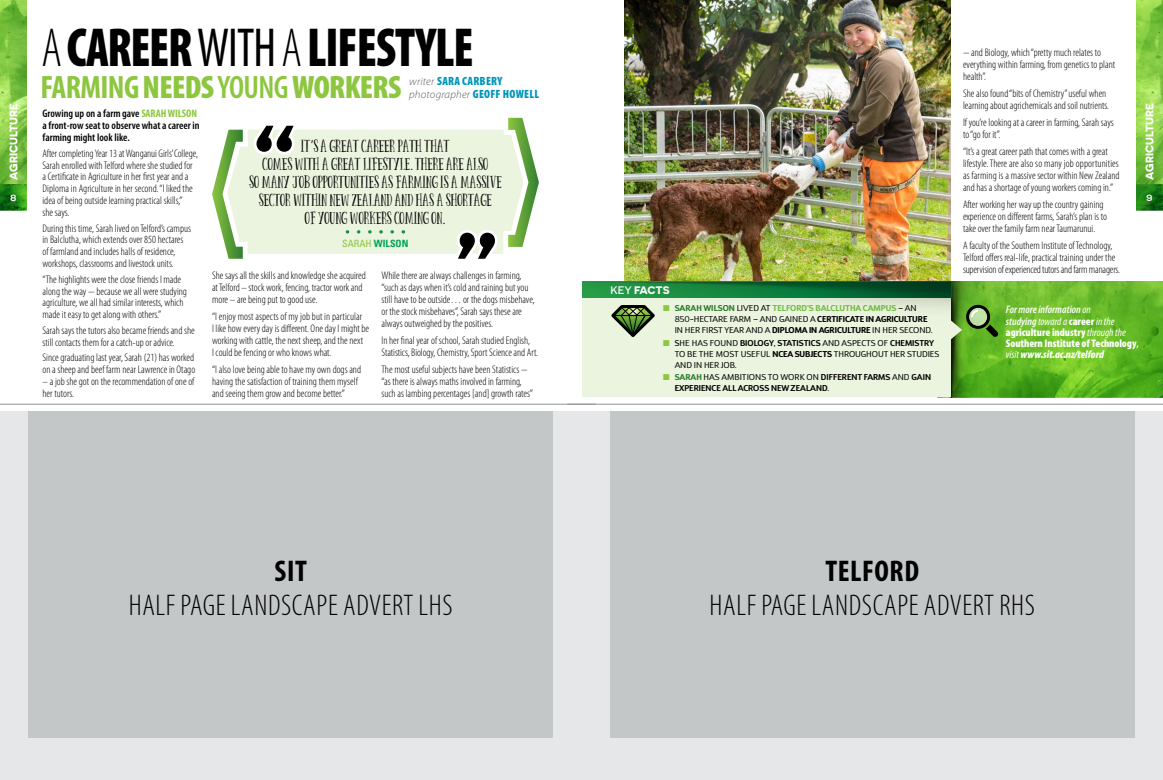
<style>
.page{position:relative;width:1163px;height:780px;background:#fff}
.page>*{position:absolute;margin:0;border:0;box-sizing:border-box;transform-origin:0 0}
.t1{font:900 condensed 55.2px "Myriad Pro";letter-spacing:-.02em;color:#000;scale:.89 1}
.t2{font:900 condensed 32.5px "Myriad Pro";letter-spacing:-.02em;color:#8dc63f}
.t3{font:300 condensed 30px "Myriad Pro";letter-spacing:.02em;color:#000}
.t4{font:700 condensed 30px "Myriad Pro";letter-spacing:.02em;color:#000}
.t5{font:15px/18px "Panda Tired Caps";letter-spacing:.005em;color:#000;text-align:center}
.t6{font:900 condensed 12px "Myriad Pro";letter-spacing:.02em;color:#0096ba}
.t7{font:300 condensed 11px/12px "Myriad Pro";color:#000}
.t8{font:900 condensed 11px/11.3px "Myriad Pro";letter-spacing:-.005em;color:#fff}
.t9{font:600 condensed 11px/12px "Myriad Pro";color:#000}
.t10{font:700 11px "Novecentosanswide";color:#fff}
.t11{font:italic 300 11px "Myriad Pro";letter-spacing:.02em;color:#58595b}
.t12{font:700 condensed 10px "Univers";color:#00a559}
.t13{font:700 9px "Nexa";color:#fff}
.t14{font:8.5px/11px "D Sari";letter-spacing:-.01em;color:#000}
.t15{font:600 8.5px/11px "D Sari";color:#000}
.s1{font-weight:300}
.s2{font-weight:400}
.s3{font-weight:700}
.s4{font-weight:600}
.s5{font-weight:300;font-style:italic;font-stretch:normal;font-size:11px;color:#58595b}
.s6{font-weight:900;font-style:normal;font-stretch:condensed;font-size:12px;color:#0096ba}
.s7{font-weight:700;color:#8dc63f}
.s8{font-family:"Univers";font-weight:300;font-stretch:condensed;font-size:16.4px}
.s9{font-family:"Univers";font-weight:300;font-stretch:condensed}
.s10{font-weight:400;color:#8dc63f}
.s11{font-weight:500}
.s12{color:#8dc63f}
.s13{font-weight:700;color:#2d7d2f}
.s14{font-weight:700;color:#72bf44}
.s15{font-style:inherit}
.s16{font-weight:600;font-style:italic}
.s17{font-weight:400;font-style:italic}
.s18{font-style:italic}
</style>
<div class="page">
<hr style="left:567px;top:403px;width:595px;height:1px;background:#939598">
<div style="left:581px;top:411px;width:581px;height:369px;background:#e6e7e8"></div>
<div style="left:609px;top:411px;width:525px;height:326px;background:#c4c7c8"></div>
<div style="left:0;top:411px;width:581px;height:369px;background:#e6e7e8"></div>
<hr style="left:0;top:403px;width:595px;height:1px;background:#939598">
<div style="left:28px;top:411px;width:525px;height:326px;background:#c4c7c8"></div>
<svg style="left:977px;top:282px;width:185px;height:115px;background:#63b825"></svg>
<img style="left:624px;top:0;width:326px;height:282px">
<div style="left:243px;top:130px;width:265px;height:124px;background:#ebf4de"></div>
<img style="left:0;top:0;width:27px;height:211px">
<img style="left:0;top:185px;width:27px;height:25px">
<svg style="left:212px;top:130px;width:31px;height:129px"></svg>
<svg style="left:508px;top:118px;width:31px;height:129px"></svg>
<img style="left:1136px;top:0;width:26px;height:211px">
<img style="left:1136px;top:185px;width:26px;height:25px">
<img style="left:961px;top:282px;width:16px;height:115px">
<div style="left:582px;top:373px;width:379px;height:24px;background:#ebf4de"></div>
<svg style="left:965px;top:305px;width:33px;height:32px"></svg>
<svg style="left:449px;top:227px;width:51px;height:32px"></svg>
<svg style="left:251px;top:125px;width:51px;height:32px"></svg>
<svg style="left:345px;top:230px;width:4px;height:3px"></svg>
<svg style="left:390px;top:230px;width:4px;height:3px"></svg>
<svg style="left:401px;top:230px;width:4px;height:3px"></svg>
<img style="left:582px;top:282px;width:379px;height:91px">
<p class="t10" style="left:7px;top:180px;width:78px;rotate:-90deg">AGRICULTURE</p>
<p class="t13" style="left:10px;top:193px;width:8px">8</p>
<h1 class="t1" style="left:41px;top:12px;width:487px"><span class="s1">A</span>CAREER<span class="s2">WITH</span><span class="s1">A</span>LIFESTYLE</h1>
<h2 class="t2" style="left:41px;top:67px;width:362px"><span class="s3">FARMING</span> NEEDS <span class="s4">YOUNG</span> WORKERS</h2>
<p class="t6" style="left:409px;top:73px;width:95px"><span class="s5">writer</span> SARA CARBERY</p>
<p class="t11" style="left:409px;top:88px;width:131px">photographer <span class="s6">GEOFF HOWELL</span></p>
<p class="t9" style="left:43px;top:107px;width:158px">Growing up on a farm gave <span class="s7">SARAH WILSON </span>a front-row seat to observe what a career in farming might look like.</p>
<p class="t7" style="left:43px;top:147px;width:157px">After completing Year 13 at Wanganui Girls’College, Sarah enrolled with Telford where she studied for a Certificate in Agriculture in her first year and a Diploma in Agriculture in her second. “I liked the idea of being outside learning practical skills,”<br>she says.</p>
<p class="t7" style="left:43px;top:222px;width:150px">During this time, Sarah lived on Telford’s campus in Balclutha, which extends over 850 hectares of farmland and includes halls of residence, workshops, classrooms and livestock units.</p>
<p class="t7" style="left:43px;top:273px;width:146px">“The highlights were the close friends I made along the way − because we all were studying agriculture, we all had similar interests, which made it easy to get along with others.”</p>
<p class="t7" style="left:43px;top:324px;width:154px">Sarah says the tutors also became friends and she still contacts them for a catch-up or advice.</p>
<p class="t7" style="left:43px;top:351px;width:154px">Since graduating last year, Sarah (21) has worked on a sheep and beef farm near Lawrence in Otago</p>
<p class="t7" style="left:43px;top:375px;width:153px">– a job she got on the recommendation of one of her tutors.</p>
<h3 class="t5" style="left:249px;top:138px;width:254px">IT<span class="s8">’</span>S A GREAT CAREER PATH THAT<br>COMES WITH A GREAT LIFESTYLE<span class="s9">.</span>THERE ARE ALSO<br>SO MANY JOB OPPORTUNITIES AS FARMING is A MASSIVE SECTOR WITHIN NEW ZEALAND AND HAS A SHORTAGE<br>OF YOUNG WORKERS COMING ON<span class="s9">.</span></h3>
<p class="t12" style="left:342px;top:237px;width:68px"><span class="s10">SARAH</span> WILSON</p>
<p class="t7" style="left:212px;top:269px;width:155px">She says all the skills and knowledge she acquired at Telford – stock work, fencing, tractor work and more – are being put to good use.</p>
<p class="t7" style="left:212px;top:310px;width:159px">“I enjoy most aspects of my job but in particular<br>I like how every day is different. One day I might be working with cattle, the next sheep, and the next<br>I could be fencing or who knows what.</p>
<p class="t7" style="left:212px;top:363px;width:150px">“I also love being able to have my own dogs and having the satisfaction of training them myself and seeing them grow and become better.”</p>
<p class="t7" style="left:381px;top:269px;width:155px">While there are always challenges in farming, “such as days when it’s cold and raining but you still have to be outside… or the dogs misbehave, or the stock misbehaves”, Sarah says these are always outweighed by the positives.</p>
<p class="t7" style="left:381px;top:334px;width:158px">In her final year of school, Sarah studied English,<br>Statistics, Biology, Chemistry, Sport Science and Art.</p>
<p class="t7" style="left:381px;top:363px;width:153px">The most useful subjects have been Statistics − “as there is always maths involved in farming, such as lambing percentages [and] growth rates”</p>
<h3 class="t4" style="left:274px;top:552px;width:34px">SIT</h3>
<h3 class="t3" style="left:129px;top:587px;width:325px">HALF PAGE LANDSCAPE ADVERT LHS</h3>
<p class="t10" style="left:610px;top:283px;width:61px"><span class="s11">KEY</span> FACTS</p>
<p class="t14" style="left:674px;top:303px;width:259px;text-indent:-11px"><span class="s12">■</span> <span class="s13">SARAH WILSON</span> LIVED AT <span class="s14">TELFORD’S BALCLUTHA CAMPUS</span> – AN<br>850-HECTARE FARM – AND GAINED A <span class="s3">CERTIFICATE IN AGRICULTURE<br></span>IN HER FIRST YEAR AND A <span class="s3">DIPLOMA IN AGRICULTURE</span> IN HER SECOND.</p>
<p class="t14" style="left:674px;top:337px;width:266px;text-indent:-11px"><span class="s12">■</span> <span class="s15">S</span>HE HAS FOUND <span class="s4">BIOLOGY</span><span class="s15">,</span> <span class="s4">STATISTICS</span> AND ASPECTS OF <span class="s4">CHEMISTRY<br></span>TO BE THE MOST USEFUL <span class="s3">NCEA SUBJECTS</span> THROUGHOUT HER STUDIES<br>AND IN HER JOB.</p>
<p class="t15" style="left:674px;top:372px;width:258px;text-indent:-11px"><span class="s12">■</span> <span class="s13">SARAH</span> <span class="s2">HAS AMBITIONS TO WORK ON</span> DIFFERENT FARMS <span class="s2">AND</span> GAIN<br>EXPERIENCE ALL ACROSS NEW ZEALAND<span class="s2">.</span></p>
<p class="t7" style="left:962px;top:46px;width:153px">− and Biology, which “pretty much relates to everything within farming, from genetics to plant health”.</p>
<p class="t7" style="left:962px;top:87px;width:147px">She also found “bits of Chemistry” useful when learning about agrichemicals and soil nutrients.</p>
<p class="t7" style="left:962px;top:116px;width:152px">If you’re looking at a career in farming, Sarah says to “go for it”.</p>
<p class="t7" style="left:962px;top:145px;width:158px">“It’s a great career path that comes with a great lifestyle. There are also so many job opportunities as farming is a massive sector within New Zealand and has a shortage of young workers coming in.”</p>
<p class="t7" style="left:962px;top:199px;width:145px">After working her way up the country gaining experience on different farms, Sarah’s plan is to take over the family farm near Taumarunui.</p>
<p class="t7" style="left:962px;top:240px;width:159px">A faculty of the Southern Institute of Technology,<br>Telford offers real-life, practical training under the supervision of experienced tutors and farm managers.</p>
<p class="t10" style="left:1142px;top:180px;width:78px;rotate:-90deg">AGRICULTURE</p>
<p class="t13" style="left:1146px;top:193px;width:8px">9</p>
<p class="t8" style="left:1005px;top:303px;width:134px"><span class="s16">For more information</span> <span class="s17">on<br></span><span class="s16">studying</span> <span class="s17">toward a</span> career <span class="s17">in the </span>agriculture industry <span class="s17">through the<br></span>Southern Institute of Technology<span class="s4">, </span><span class="s17">visit</span> <span class="s18">www.sit.ac.nz/telford</span></p>
<h3 class="t4" style="left:825px;top:552px;width:95px">TELFORD</h3>
<h3 class="t3" style="left:709px;top:587px;width:327px">HALF PAGE LANDSCAPE ADVERT RHS</h3>
</div>
